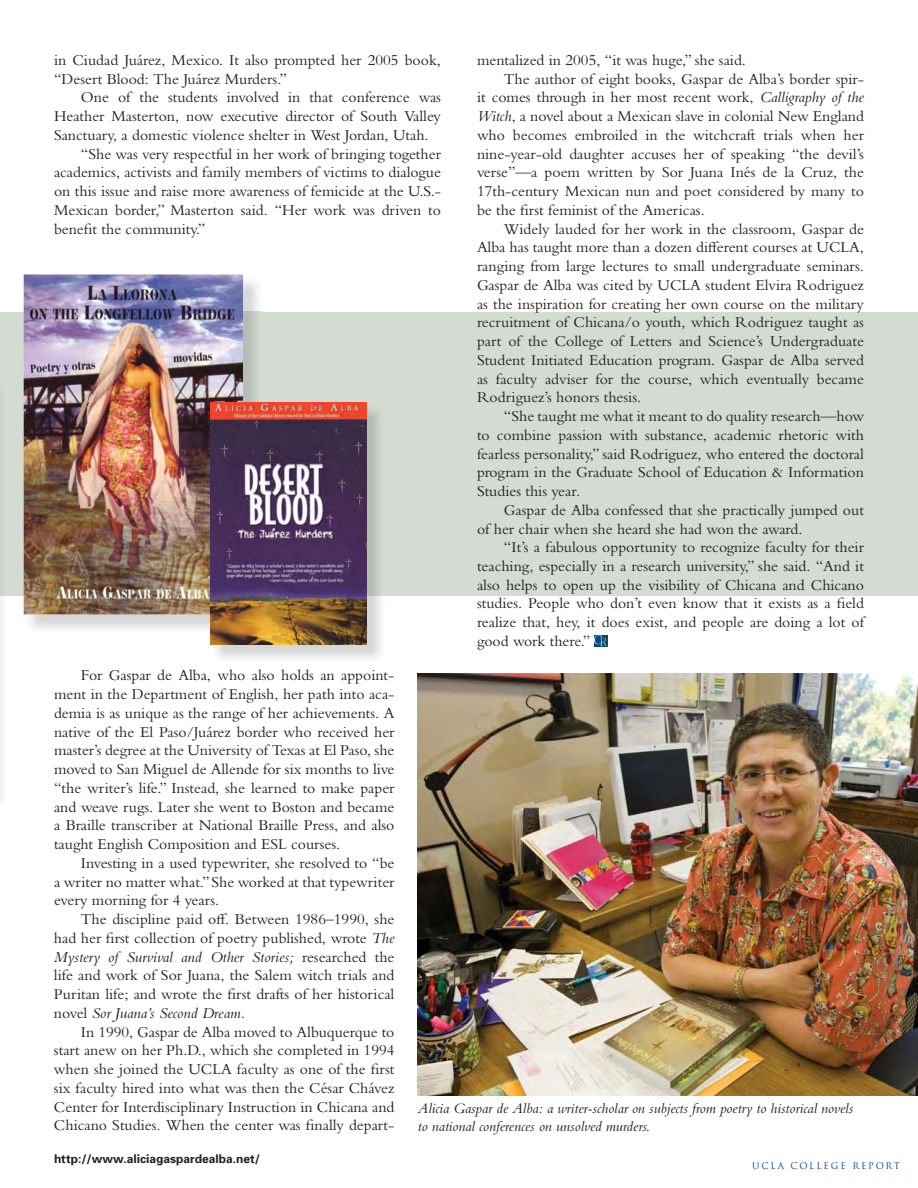
<style>
.page{position:relative;width:918px;height:1188px;background:#fff}
.page>*{position:absolute;margin:0;border:0;box-sizing:border-box;transform-origin:0 0}
.t1{font:15.75px/18.8px "Bembo MT Std";color:#231f20;text-align:justify}
.t2{font:italic 15px/18px "Bembo MT Std";color:#231f20}
.t3{font:700 12px "Univers";color:#231f20}
.t4{font:9px "Trajan";letter-spacing:.2em;color:#023e88}
.s1{font-style:italic}
</style>
<div class="page">
<div style="left:0;top:312px;width:918px;height:283px;background:#d3dbd2"></div>
<img style="left:26px;top:281px;width:236px;height:348px">
<img style="left:243px;top:312px;width:19px;height:90px">
<img style="left:24px;top:274px;width:219px;height:340px">
<img style="left:216px;top:595px;width:169px;height:64px">
<img style="left:366px;top:404px;width:13px;height:191px">
<img style="left:210px;top:402px;width:156px;height:243px">
<img style="left:417px;top:674px;width:501px;height:421px">
<svg style="left:594px;top:635px;width:14px;height:11px"></svg>
<p class="t1" style="left:54px;top:52px;width:389px">in Ciudad Juárez, Mexico. It also prompted her 2005 book, “Desert Blood: The Juárez Murders.”</p>
<p class="t1" style="left:81px;top:89px;width:362px">One of the students involved in that conference was</p>
<p class="t1" style="left:54px;top:108px;width:389px">Heather Masterton, now executive director of South Valley</p>
<p class="t1" style="left:54px;top:127px;width:376px">Sanctuary, a domestic violence shelter in West Jordan, Utah.</p>
<p class="t1" style="left:81px;top:146px;width:361px">“She was very respectful in her work of bringing together</p>
<p class="t1" style="left:54px;top:164px;width:389px">academics, activists and family members of victims to dialogue</p>
<p class="t1" style="left:54px;top:183px;width:389px">on this issue and raise more awareness of femicide at the U.S.-</p>
<p class="t1" style="left:54px;top:202px;width:389px">Mexican border,” Masterton said. “Her work was driven to</p>
<p class="t1" style="left:54px;top:221px;width:153px">benefit the community.”</p>
<p class="t1" style="left:477px;top:52px;width:271px">mentalized in 2005, “it was huge,” she said.</p>
<p class="t1" style="left:504px;top:71px;width:362px">The author of eight books, Gaspar de Alba’s border spir-</p>
<p class="t1" style="left:477px;top:89px;width:389px">it comes through in her most recent work, <span class="s1">Calligraphy of the</span></p>
<p class="t1" style="left:477px;top:108px;width:389px"><span class="s1">Witch</span>, a novel about a Mexican slave in colonial New England</p>
<p class="t1" style="left:477px;top:127px;width:389px">who becomes embroiled in the witchcraft trials when her</p>
<p class="t1" style="left:477px;top:146px;width:388px">nine-year-old daughter accuses her of speaking “the devil’s</p>
<p class="t1" style="left:477px;top:164px;width:389px">verse”—a poem written by Sor Juana Inés de la Cruz, the</p>
<p class="t1" style="left:477px;top:183px;width:389px">17th-century Mexican nun and poet considered by many to</p>
<p class="t1" style="left:477px;top:202px;width:229px">be the first feminist of the Americas.</p>
<p class="t1" style="left:504px;top:221px;width:362px">Widely lauded for her work in the classroom, Gaspar de</p>
<p class="t1" style="left:477px;top:239px;width:388px">Alba has taught more than a dozen different courses at UCLA,</p>
<p class="t1" style="left:477px;top:258px;width:389px">ranging from large lectures to small undergraduate seminars.</p>
<p class="t1" style="left:477px;top:277px;width:389px">Gaspar de Alba was cited by UCLA student Elvira Rodriguez</p>
<p class="t1" style="left:477px;top:296px;width:389px">as the inspiration for creating her own course on the military</p>
<p class="t1" style="left:477px;top:314px;width:389px">recruitment of Chicana/o youth, which Rodriguez taught as</p>
<p class="t1" style="left:477px;top:333px;width:389px">part of the College of Letters and Science’s Undergraduate</p>
<p class="t1" style="left:477px;top:352px;width:389px">Student Initiated Education program. Gaspar de Alba served</p>
<p class="t1" style="left:477px;top:371px;width:388px">as faculty adviser for the course, which eventually became</p>
<p class="t1" style="left:477px;top:389px;width:166px">Rodriguez’s honors thesis.</p>
<p class="t1" style="left:504px;top:408px;width:362px">“She taught me what it meant to do quality research—how</p>
<p class="t1" style="left:477px;top:427px;width:389px">to combine passion with substance, academic rhetoric with</p>
<p class="t1" style="left:477px;top:446px;width:389px">fearless personality,” said Rodriguez, who entered the doctoral</p>
<p class="t1" style="left:477px;top:464px;width:389px">program in the Graduate School of Education &amp; Information</p>
<p class="t1" style="left:477px;top:483px;width:105px">Studies this year.</p>
<p class="t1" style="left:504px;top:502px;width:362px">Gaspar de Alba confessed that she practically jumped out</p>
<p class="t1" style="left:477px;top:520px;width:327px">of her chair when she heard she had won the award.</p>
<p class="t1" style="left:504px;top:539px;width:362px">“It’s a fabulous opportunity to recognize faculty for their</p>
<p class="t1" style="left:477px;top:558px;width:389px">teaching, especially in a research university,” she said. “And it</p>
<p class="t1" style="left:477px;top:577px;width:389px">also helps to open up the visibility of Chicana and Chicano</p>
<p class="t1" style="left:477px;top:595px;width:388px">studies. People who don’t even know that it exists as a field</p>
<p class="t1" style="left:477px;top:614px;width:389px">realize that, hey, it does exist, and people are doing a lot of</p>
<p class="t1" style="left:477px;top:633px;width:115px">good work there.”</p>
<p class="t1" style="left:54px;top:667px;width:342px;text-indent:27px">For Gaspar de Alba, who also holds an appoint&shy;ment in the Department of English, her path into aca&shy;demia is as unique as the range of her achievements. A native of the El Paso/Juárez border who received her master’s degree at the University of Texas at El Paso, she moved to San Miguel de Allende for six months to live “the writer’s life.” Instead, she learned to make paper and weave rugs. Later she went to Boston and became a Braille transcriber at National Braille Press, and also taught English Composition and ESL courses.</p>
<p class="t1" style="left:54px;top:855px;width:342px;text-indent:27px">Investing in a used typewriter, she resolved to “be a writer no matter what.” She worked at that typewriter every morning for 4 years.</p>
<p class="t1" style="left:54px;top:911px;width:342px;text-indent:27px">The discipline paid off. Between 1986–1990, she had her first collection of poetry published, wrote <span class="s1">The Mystery of Survival and Other Stories;</span> researched the life and work of Sor Juana, the Salem witch trials and Puritan life; and wrote the first drafts of her historical novel <span class="s1">Sor Juana’s Second Dream.</span></p>
<p class="t1" style="left:54px;top:1024px;width:342px;text-indent:27px">In 1990, Gaspar de Alba moved to Albuquerque to start anew on her Ph.D., which she completed in 1994 when she joined the UCLA faculty as one of the first six faculty hired into what was then the César Chávez Center for Interdisciplinary Instruction in Chicana and Chicano Studies. When the center was finally depart-</p>
<p class="t3" style="left:54px;top:1155px;width:208px">http://www.aliciagaspardealba.net/</p>
<p class="t2" style="left:418px;top:1100px;width:437px">Alicia Gaspar de Alba: a writer-scholar on subjects from poetry to historical novels to national conferences on unsolved murders.</p>
<p class="t4" style="left:752px;top:1160px;width:149px">UCLA COLLEGE REPORT</p>
</div>
